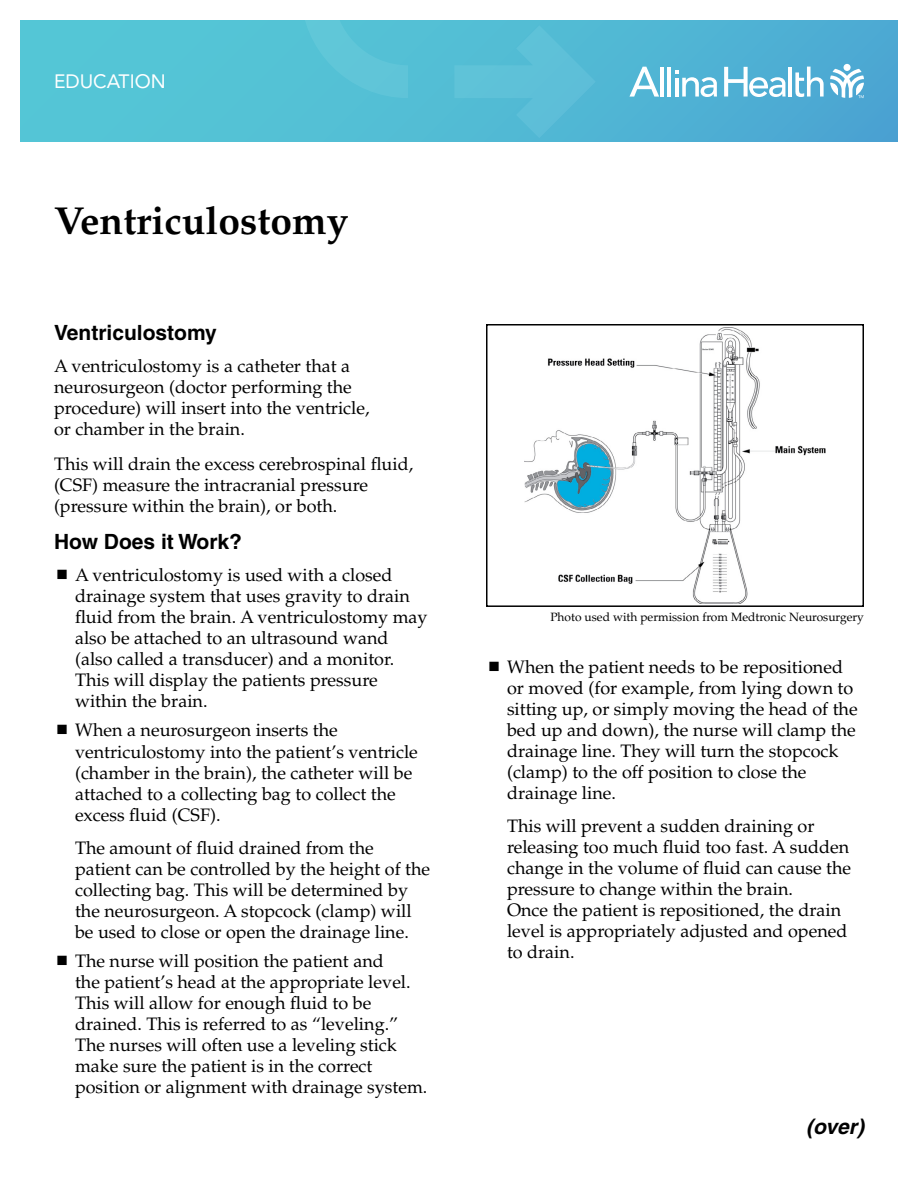
<style>
.page{position:relative;width:918px;height:1188px;background:#fff}
.page>*{position:absolute;margin:0;border:0;box-sizing:border-box;transform-origin:0 0}
.t1{font:700 39px "Palatino";color:#000}
.t2{font:700 21px "Helvetica";color:#000}
.t3{font:italic 700 21px "Helvetica";color:#000}
.t4{font:19.2px "Avenir LT Std";color:#fff}
.t5{font:18px/21px "Palatino";color:#000}
.t6{font:12px "Palatino";color:#000}
</style>
<div class="page">
<img style="left:525px;top:327px;width:300px;height:276px">
<div style="left:486px;top:324px;width:378px;height:283px;border:2px solid #000"></div>
<div style="left:20px;top:20px;width:878px;height:122px;background:linear-gradient(to right,#56cad6,#4daad3)"></div>
<svg style="left:830px;top:69px;width:34px;height:29px"></svg>
<div style="left:844px;top:64px;width:7px;height:7px;background:#fff;border-radius:50%"></div>
<hr style="left:660px;top:67px;width:4px;height:30px;background:#fff">
<hr style="left:667px;top:67px;width:4px;height:30px;background:#fff">
<hr style="left:789px;top:67px;width:3px;height:30px;background:#fff">
<svg style="left:795px;top:67px;width:29px;height:30px"></svg>
<svg style="left:675px;top:71px;width:42px;height:26px"></svg>
<svg style="left:629px;top:67px;width:30px;height:30px"></svg>
<svg style="left:724px;top:67px;width:62px;height:30px"></svg>
<svg style="left:454px;top:25px;width:142px;height:113px;background:#57bdd5"></svg>
<svg style="left:301px;top:20px;width:127px;height:78px;background:#58c2d6"></svg>
<p class="t4" style="left:54px;top:70px;width:113px">EDUCATION</p>
<h1 class="t1" style="left:54px;top:198px;width:296px">Ventriculostomy</h1>
<p class="t2" style="left:54px;top:320px;width:164px">Ventriculostomy</p>
<p class="t5" style="left:54px;top:356px;width:317px">A ventriculostomy is a catheter that a neurosurgeon (doctor performing the procedure) will insert into the ventricle, or chamber in the brain.</p>
<p class="t5" style="left:54px;top:453px;width:361px">This will drain the excess cerebrospinal fluid, (CSF) measure the intracranial pressure (pressure within the brain), or both.</p>
<p class="t2" style="left:54px;top:529px;width:190px">How Does it Work?</p>
<p class="t5" style="left:75px;top:565px;width:354px">A ventriculostomy is used with a closed drainage system that uses gravity to drain fluid from the brain. A ventriculostomy may also be attached to an ultrasound wand (also called a transducer) and a monitor.<br>This will display the patients pressure within the brain.</p>
<p class="t5" style="left:75px;top:720px;width:344px">When a neurosurgeon inserts the ventriculostomy into the patient’s ventricle (chamber in the brain), the catheter will be attached to a collecting bag to collect the excess fluid (CSF).</p>
<p class="t5" style="left:75px;top:837px;width:357px">The amount of fluid drained from the patient can be controlled by the height of the collecting bag. This will be determined by the neurosurgeon. A stopcock (clamp) will be used to close or open the drainage line.</p>
<p class="t5" style="left:75px;top:951px;width:354px">The nurse will position the patient and<br>the patient’s head at the appropriate level.<br>This will allow for enough fluid to be drained. This is referred to as “leveling.” The nurses will often use a leveling stick make sure the patient is in the correct position or alignment with drainage system.</p>
<p class="t6" style="left:550px;top:610px;width:315px">Photo used with permission from Medtronic Neurosurgery</p>
<p class="t5" style="left:507px;top:656px;width:352px">When the patient needs to be repositioned or moved (for example, from lying down to sitting up, or simply moving the head of the bed up and down), the nurse will clamp the drainage line. They will turn the stopcock (clamp) to the off position to close the drainage line.</p>
<p class="t5" style="left:507px;top:815px;width:346px">This will prevent a sudden draining or releasing too much fluid too fast. A sudden change in the volume of fluid can cause the pressure to change within the brain.<br>Once the patient is repositioned, the drain level is appropriately adjusted and opened to drain.</p>
<p class="t3" style="left:806px;top:1114px;width:59px">(over)</p>
</div>
